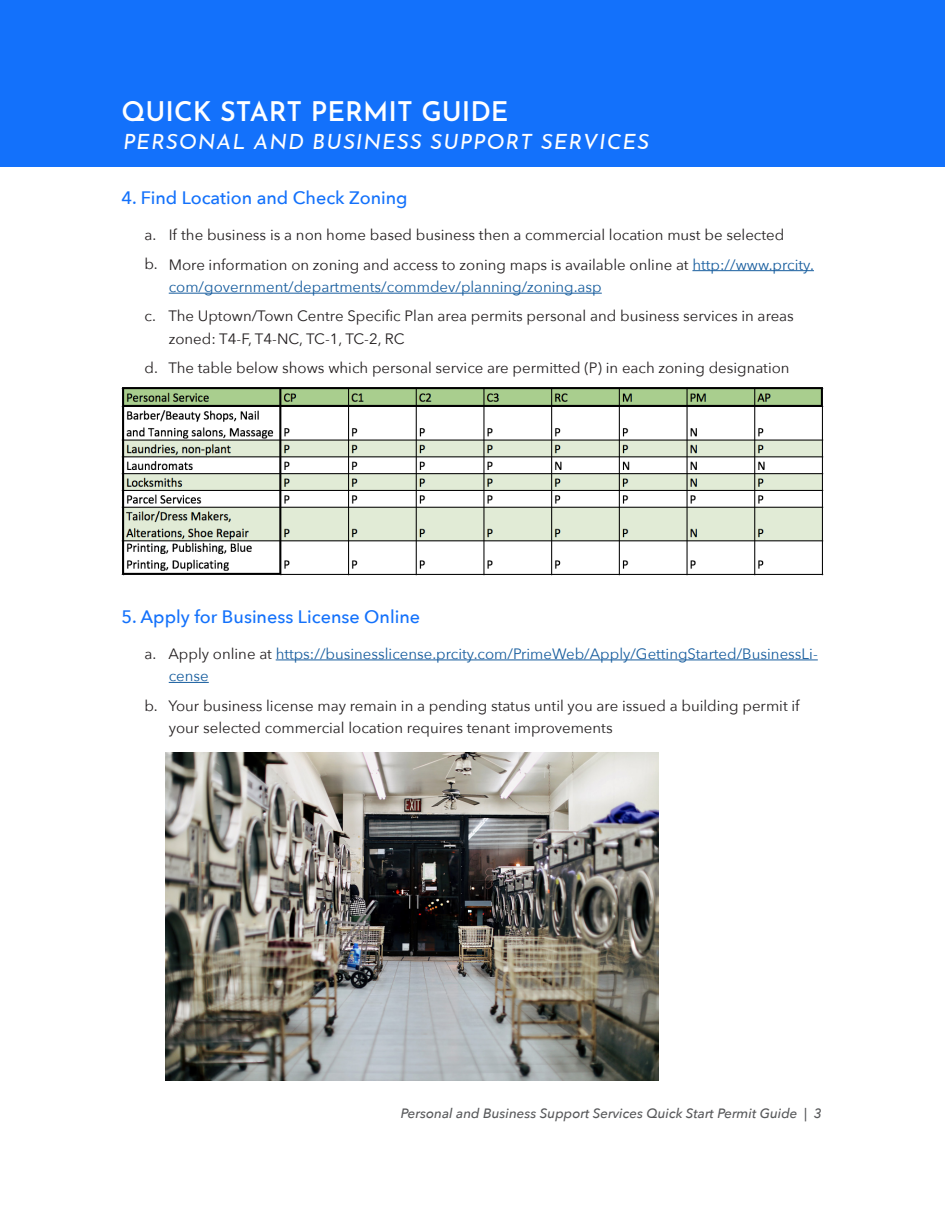
<style>
.page{position:relative;width:945px;height:1215px;background:#fff}
.page>*{position:absolute;margin:0;border:0;box-sizing:border-box;transform-origin:0 0}
.t1{font:600 27px "Josefin Sans";color:#fff}
.t2{font:italic 21px "Josefin Sans";letter-spacing:.05em;color:#fff}
.Numbers{font:500 18px "Avenir Next";color:#1371fb}
.stuff_after_letters{font:15px/22.5px "Avenir Next";color:#231f20}
.stuff_after_letters-2{font:15px/22.5px "Avenir Next";color:#175d9e}
.actual_letter{font:15px "Avenir Next";color:#231f20}
.t3{font:italic 500 13.5px "Avenir Next";color:#57585a}
.s1{color:#231f20}
</style>
<div class="page">
<div style="left:0;top:0;width:945px;height:167px;background:#1371fb"></div>
<hr style="left:692px;top:270px;width:122px;height:1px;background:#175d9e">
<hr style="left:169px;top:293px;width:433px;height:1px;background:#175d9e">
<hr style="left:276px;top:660px;width:542px;height:1px;background:#175d9e">
<hr style="left:169px;top:682px;width:40px;height:1px;background:#175d9e">
<img style="left:122px;top:387px;width:702px;height:188px">
<img style="left:166px;top:752px;width:492px;height:329px">
<h1 class="t1" style="left:122px;top:88px;width:389px">QUICK START PERMIT GUIDE</h1>
<h2 class="t2" style="left:123px;top:124px;width:528px">PERSONAL AND BUSINESS SUPPORT SERVICES</h2>
<p class="Numbers" style="left:122px;top:183px;width:288px">4. Find Location and Check Zoning</p>
<p class="stuff_after_letters" style="left:169px;top:223px;width:617px">If the business is a non home based business then a commercial location must be selected</p>
<p class="stuff_after_letters-2" style="left:169px;top:252px;width:647px"><span class="s1">More information on zoning and access to zoning maps is available online at</span> http://www.prcity. com/government/departments/commdev/planning/zoning.asp</p>
<p class="stuff_after_letters" style="left:168px;top:304px;width:627px">The Uptown/Town Centre Specific Plan area permits personal and business services in areas zoned: T4-F, T4-NC, TC-1, TC-2, RC</p>
<p class="stuff_after_letters" style="left:168px;top:356px;width:623px">The table below shows which personal service are permitted (P) in each zoning designation</p>
<p class="actual_letter" style="left:145px;top:222px;width:13px">a.</p>
<p class="actual_letter" style="left:145px;top:252px;width:15px">b.</p>
<p class="actual_letter" style="left:145px;top:303px;width:13px">c.</p>
<p class="actual_letter" style="left:145px;top:355px;width:15px">d.</p>
<p class="Numbers" style="left:122px;top:601px;width:300px">5. Apply for Business License Online</p>
<p class="stuff_after_letters-2" style="left:168px;top:642px;width:651px"><span class="s1">Apply online at</span> https://businesslicense.prcity.com/PrimeWeb/Apply/GettingStarted/BusinessLi&shy;cense</p>
<p class="stuff_after_letters" style="left:168px;top:693px;width:633px">Your business license may remain in a pending status until you are issued a building permit if your selected commercial location requires tenant improvements</p>
<p class="actual_letter" style="left:145px;top:641px;width:13px">a.</p>
<p class="actual_letter" style="left:145px;top:693px;width:15px">b.</p>
<p class="t3" style="left:401px;top:1101px;width:423px">Personal and Business Support Services Quick Start Permit Guide | 3</p>
</div>
